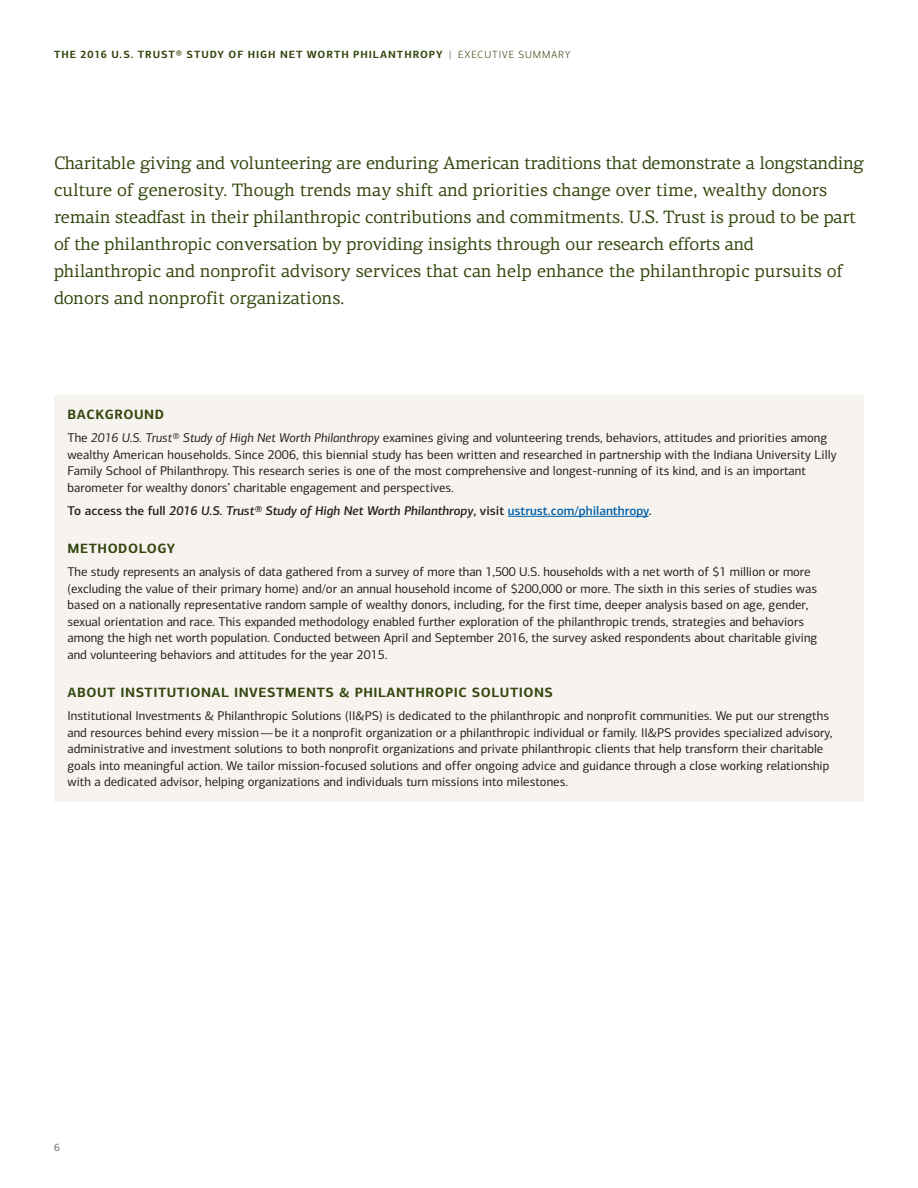
<style>
.page{position:relative;width:918px;height:1188px;background:#fff}
.page>*{position:absolute;margin:0;border:0;box-sizing:border-box;transform-origin:0 0}
.t1{font:18px/27px "Connections Serif";letter-spacing:-.01em;color:#33460d}
.t2{font:700 13.5px "Connections";letter-spacing:.04em;color:#33460d}
.t3{font:12.75px/16.5px "Connections";color:#231f20}
.t4{font:italic 500 12.75px "Connections";color:#231f20}
.t5{font:700 10.5px "Connections";letter-spacing:.09em;color:#33460d}
.t6{font:10.5px "Connections";color:#636466}
.s1{font-weight:300}
.s2{font-style:italic}
.s3{font-style:normal}
.s4{font-style:normal;color:#0061ab}
</style>
<div class="page">
<div style="left:54px;top:395px;width:810px;height:406px;background:#f7f3ef"></div>
<hr style="left:508px;top:516px;width:141px;height:1px;background:#0061ab">
<p class="t5" style="left:54px;top:48px;width:518px">THE 2016 U.S. TRUST® STUDY OF HIGH NET WORTH PHILANTHROPY <span class="s1">| EXECUTIVE SUMMARY</span></p>
<p class="t1" style="left:54px;top:150px;width:812px">Charitable giving and volunteering are enduring American traditions that demonstrate a longstanding culture of generosity. Though trends may shift and priorities change over time, wealthy donors remain steadfast in their philanthropic contributions and commitments. U.S. Trust is proud to be part of the philanthropic conversation by providing insights through our research efforts and philanthropic and nonprofit advisory services that can help enhance the philanthropic pursuits of donors and nonprofit organizations.</p>
<p class="t2" style="left:68px;top:406px;width:98px">BACKGROUND</p>
<p class="t3" style="left:68px;top:430px;width:771px">The <span class="s2">2016 U.S. Trust® Study of High Net Worth Philanthropy</span> examines giving and volunteering trends, behaviors, attitudes and priorities among wealthy American households. Since 2006, this biennial study has been written and researched in partnership with the Indiana University Lilly Family School of Philanthropy. This research series is one of the most comprehensive and longest-running of its kind, and is an important barometer for wealthy donors’ charitable engagement and perspectives.</p>
<p class="t4" style="left:68px;top:503px;width:586px"><span class="s3">To access the full</span> 2016 U.S. Trust® Study of High Net Worth Philanthropy<span class="s3">, visit</span> <span class="s4">ustrust.com/philanthropy</span><span class="s3">.</span></p>
<p class="t2" style="left:68px;top:540px;width:109px">METHODOLOGY</p>
<p class="t3" style="left:68px;top:564px;width:751px">The study represents an analysis of data gathered from a survey of more than 1,500 U.S. households with a net worth of $1 million or more (excluding the value of their primary home) and/or an annual household income of $200,000 or more. The sixth in this series of studies was based on a nationally representative random sample of wealthy donors, including, for the first time, deeper analysis based on age, gender, sexual orientation and race. This expanded methodology enabled further exploration of the philanthropic trends, strategies and behaviors among the high net worth population. Conducted between April and September 2016, the survey asked respondents about charitable giving and volunteering behaviors and attitudes for the year 2015.</p>
<p class="t2" style="left:68px;top:684px;width:487px">ABOUT INSTITUTIONAL INVESTMENTS &amp; PHILANTHROPIC SOLUTIONS</p>
<p class="t3" style="left:68px;top:708px;width:766px">Institutional Investments &amp; Philanthropic Solutions (II&amp;PS) is dedicated to the philanthropic and nonprofit communities. We put our strengths and resources behind every mission—be it a nonprofit organization or a philanthropic individual or family. II&amp;PS provides specialized advisory, administrative and investment solutions to both nonprofit organizations and private philanthropic clients that help transform their charitable goals into meaningful action. We tailor mission-focused solutions and offer ongoing advice and guidance through a close working relationship with a dedicated advisor, helping organizations and individuals turn missions into milestones.</p>
<p class="t6" style="left:54px;top:1142px;width:7px">6</p>
</div>
